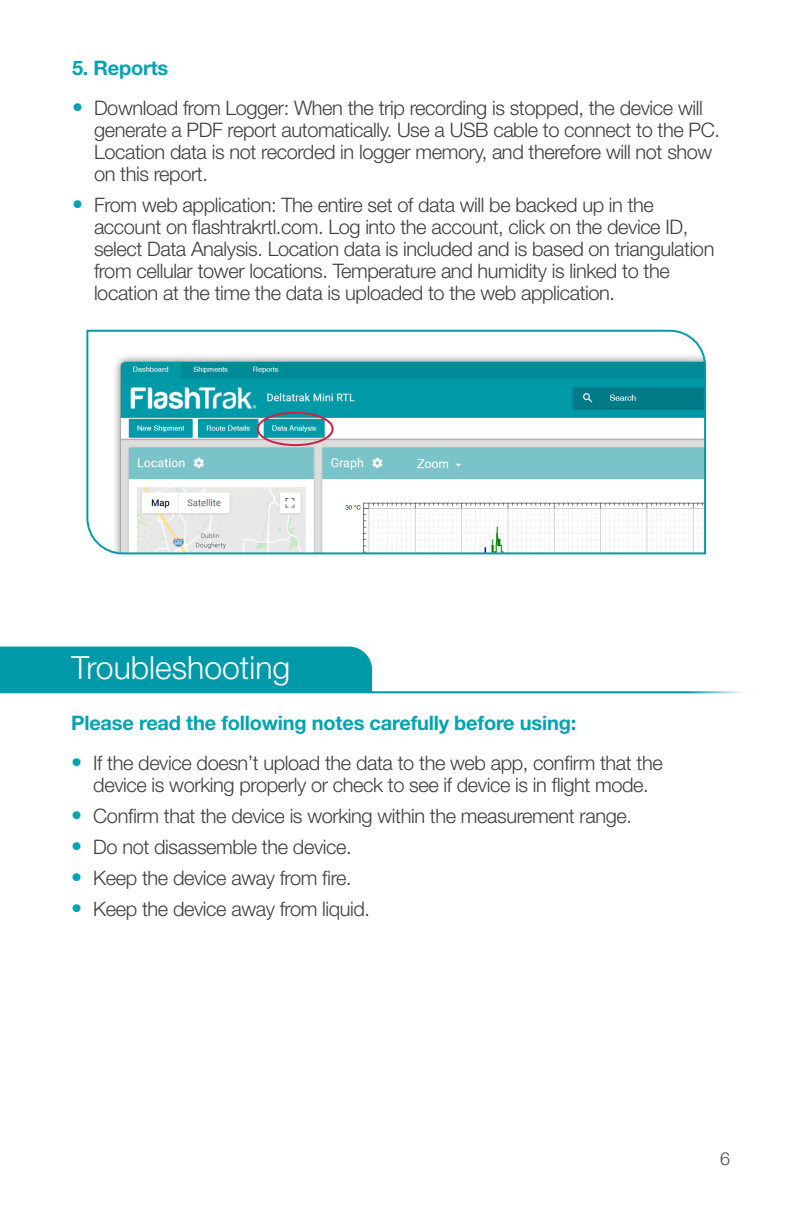
<style>
.page{position:relative;width:792px;height:1224px;background:#fff}
.page>*{position:absolute;margin:0;border:0;box-sizing:border-box;transform-origin:0 0}
.t1{font:300 32px "Helvetica Neue LT Std";color:#fff}
.t2{font:300 20px/22px "Helvetica Neue LT Std";letter-spacing:-.02em;color:#3e3e3f}
.note{font:700 20px "Helvetica Neue LT Std";letter-spacing:-.01em;color:#00a3b1}
.t3{font:300 18px "Helvetica Neue LT Std";color:#4b4c4d}
.s1{font-weight:700;font-size:22px;color:#00a3b1}
</style>
<div class="page">
<svg style="left:86px;top:329px;width:621px;height:226px"></svg>
<div style="left:257px;top:412px;width:77px;height:34px;border:2px solid #cb2342;border-radius:50%"></div>
<div style="left:0;top:647px;width:372px;height:44px;background:#0099a9"></div>
<hr style="left:0;top:691px;width:762px;height:2px;background:#0099a9">
<p class="note" style="left:72px;top:55px;width:98px">5. Reports</p>
<p class="t2" style="left:94px;top:96px;width:627px;text-indent:-22px"><span class="s1">•</span> Download from Logger: When the trip recording is stopped, the device will generate a PDF report automatically. Use a USB cable to connect to the PC.<br>Location data is not recorded in logger memory, and therefore will not show on this report.</p>
<p class="t2" style="left:94px;top:193px;width:622px;text-indent:-22px"><span class="s1">•</span> From web application: The entire set of data will be backed up in the account on flashtrakrtl.com. Log into the account, click on the device ID, select Data Analysis. Location data is included and is based on triangulation from cellular tower locations. Temperature and humidity is linked to the location at the time the data is uploaded to the web application.</p>
<p class="t1" style="left:72px;top:648px;width:220px">Troubleshooting</p>
<p class="note" style="left:71px;top:710px;width:507px">Please read the following notes carefully before using:</p>
<p class="t2" style="left:71px;top:751px;width:593px;text-align:center"><span class="s1">•</span> If the device doesn’t upload the data to the web app, confirm that the device is working properly or check to see if device is in flight mode.</p>
<p class="t2" style="left:71px;top:804px;width:562px"><span class="s1">•</span> Confirm that the device is working within the measurement range.</p>
<p class="t2" style="left:71px;top:835px;width:282px"><span class="s1">•</span> Do not disassemble the device.</p>
<p class="t2" style="left:71px;top:866px;width:282px"><span class="s1">•</span> Keep the device away from fire.</p>
<p class="t2" style="left:71px;top:897px;width:300px"><span class="s1">•</span> Keep the device away from liquid.</p>
<p class="t3" style="left:720px;top:1147px;width:12px">6</p>
</div>
